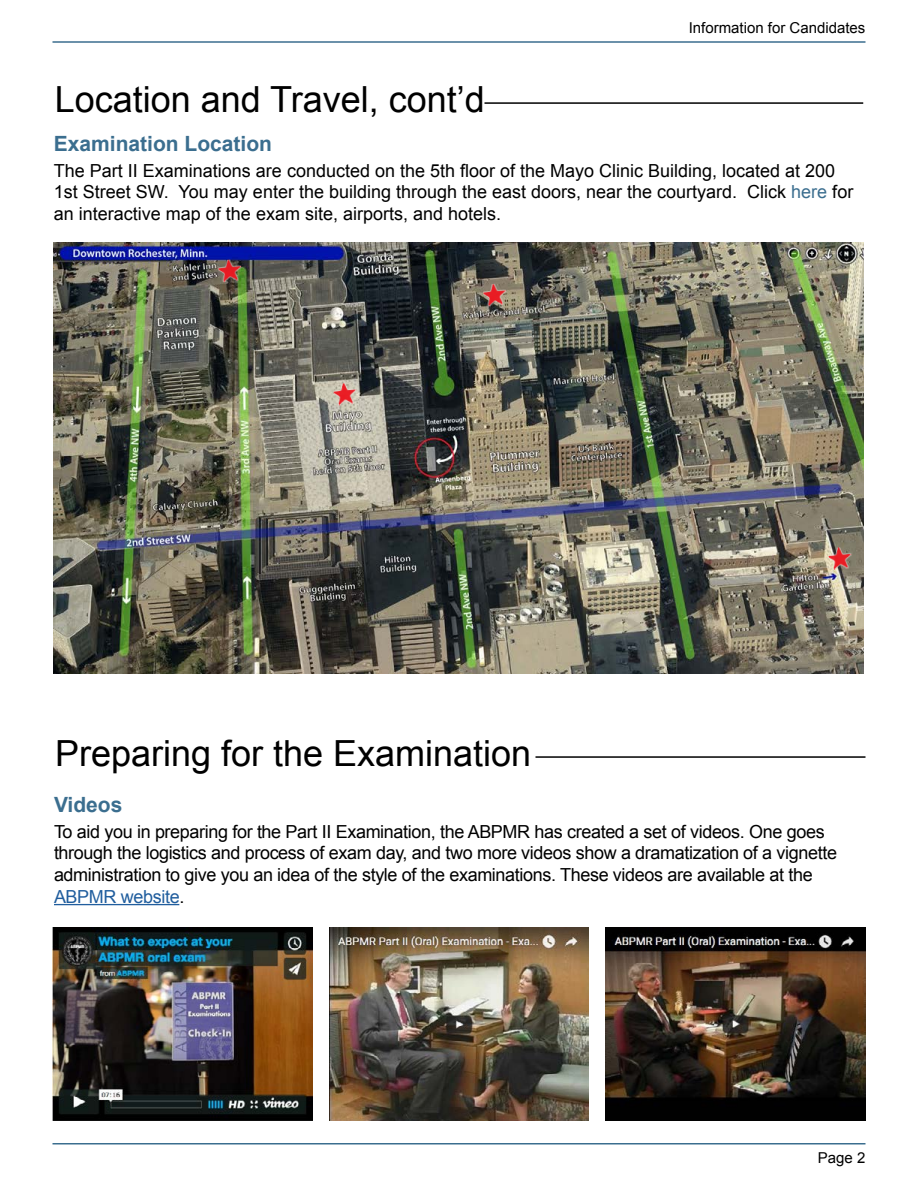
<style>
.page{position:relative;width:918px;height:1188px;background:#fff}
.page>*{position:absolute;margin:0;border:0;box-sizing:border-box;transform-origin:0 0}
.t1{font:36px "Arial";color:#000}
.t2{font:700 21px "Arial";color:#3b6e8f}
.t3{font:18px/21.6px "Arial";letter-spacing:-.02em;color:#000}
.t4{font:18px/21.6px "Arial";color:#000}
.t5{font:15px "Arial";color:#000}
.s1{color:#3b6e8f}
.s2{color:#215e9e}
</style>
<div class="page">
<hr style="left:52px;top:41px;width:814px;height:2px;background:#3b6e8f">
<hr style="left:52px;top:1143px;width:814px;height:1px;background:#3b6e8f">
<hr style="left:484px;top:102px;width:379px;height:2px;background:#000">
<img style="left:54px;top:242px;width:809px;height:432px">
<img style="left:333px;top:382px;width:25px;height:24px">
<img style="left:217px;top:258px;width:26px;height:25px">
<img style="left:828px;top:546px;width:25px;height:24px">
<img style="left:482px;top:283px;width:26px;height:24px">
<hr style="left:536px;top:756px;width:330px;height:2px;background:#000">
<hr style="left:54px;top:904px;width:125px;height:1px;background:#215e9e">
<img style="left:52px;top:927px;width:260px;height:193px">
<img style="left:329px;top:927px;width:260px;height:193px">
<img style="left:606px;top:927px;width:260px;height:193px">
<p class="t5" style="left:689px;top:18px;width:178px">Information for Candidates</p>
<h1 class="t1" style="left:55px;top:76px;width:432px">Location and Travel, cont’d</h1>
<p class="t2" style="left:54px;top:129px;width:220px">Examination Location</p>
<p class="t4" style="left:54px;top:160px;width:801px">The Part II Examinations are conducted on the 5th floor of the Mayo Clinic Building, located at 200<br>1st Street SW. You may enter the building through the east doors, near the courtyard. Click <span class="s1">here</span> for an interactive map of the exam site, airports, and hotels.</p>
<h1 class="t1" style="left:55px;top:730px;width:478px">Preparing for the Examination</h1>
<p class="t2" style="left:54px;top:790px;width:70px">Videos</p>
<p class="t3" style="left:54px;top:821px;width:785px">To aid you in preparing for the Part II Examination, the ABPMR has created a set of videos. One goes through the logistics and process of exam day, and two more videos show a dramatization of a vignette administration to give you an idea of the style of the examinations. These videos are available at the <span class="s2">ABPMR website</span>.</p>
<p class="t5" style="left:818px;top:1148px;width:49px">Page 2</p>
</div>
